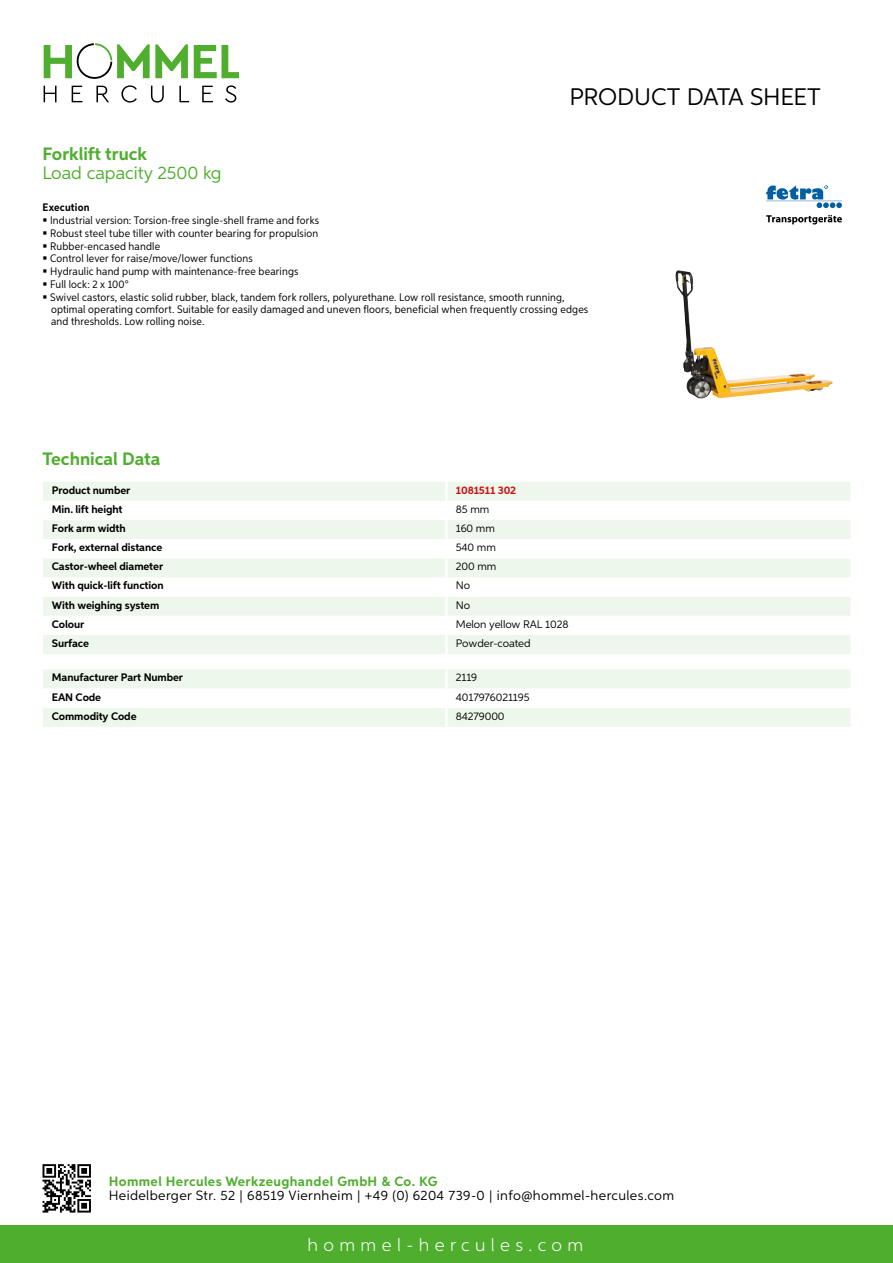
<style>
.page{position:relative;width:893px;height:1263px;background:#fff}
.page>*{position:absolute;margin:0;border:0;box-sizing:border-box;transform-origin:0 0}
.t1{font:24px "Aspira";letter-spacing:-.01em;color:#000}
.t2{font:700 18px "Aspira";color:#50ae2f}
.t3{font:300 18px "Aspira";letter-spacing:.3em;color:#fff}
.t4{font:18px "Aspira";color:#50ae2f}
.t5{font:13.5px "Aspira";letter-spacing:.03em;color:#000}
.t6{font:700 13.5px "Aspira";letter-spacing:.03em;color:#50ae2f}
.t7{font:10.95px/12.6px "Aspira Nar";letter-spacing:.015em;color:#000}
.t8{font:700 10.95px "Aspira";letter-spacing:-.01em;color:#000}
.t9{font:10.95px "Aspira";letter-spacing:-.01em;color:#000}
.t10{font:700 10.95px "Aspira";letter-spacing:-.01em;color:#cd1013}
.t11{font:700 10.95px "Aspira Nar";letter-spacing:.015em;color:#000}
</style>
<div class="page">
<div style="left:0;top:1226px;width:893px;height:37px;background:#50ae2f"></div>
<svg style="left:43px;top:1164px;width:48px;height:48px"></svg>
<svg style="left:194px;top:45px;width:45px;height:33px"></svg>
<svg style="left:44px;top:43px;width:144px;height:36px"></svg>
<svg style="left:44px;top:86px;width:13px;height:16px"></svg>
<svg style="left:72px;top:86px;width:10px;height:16px"></svg>
<svg style="left:96px;top:86px;width:13px;height:16px"></svg>
<svg style="left:121px;top:85px;width:16px;height:18px"></svg>
<svg style="left:151px;top:86px;width:13px;height:17px"></svg>
<svg style="left:179px;top:86px;width:10px;height:16px"></svg>
<svg style="left:202px;top:86px;width:11px;height:16px"></svg>
<svg style="left:225px;top:85px;width:11px;height:18px"></svg>
<div style="left:43px;top:482px;width:807px;height:172px;background:#eef7eb"></div>
<svg style="left:43px;top:501px;width:807px;height:134px"></svg>
<hr style="left:445px;top:482px;width:3px;height:19px;background:#fff">
<hr style="left:445px;top:501px;width:3px;height:19px;background:#fff">
<hr style="left:445px;top:520px;width:3px;height:19px;background:#fff">
<hr style="left:445px;top:539px;width:3px;height:19px;background:#fff">
<hr style="left:445px;top:558px;width:3px;height:19px;background:#fff">
<hr style="left:445px;top:577px;width:3px;height:20px;background:#fff">
<hr style="left:445px;top:597px;width:3px;height:19px;background:#fff">
<hr style="left:445px;top:616px;width:3px;height:19px;background:#fff">
<hr style="left:445px;top:635px;width:3px;height:19px;background:#fff">
<svg style="left:43px;top:669px;width:807px;height:58px"></svg>
<hr style="left:445px;top:708px;width:3px;height:19px;background:#fff">
<img style="left:675px;top:270px;width:158px;height:129px">
<svg style="left:766px;top:185px;width:76px;height:23px"></svg>
<svg style="left:766px;top:215px;width:76px;height:9px"></svg>
<h1 class="t1" style="left:569px;top:82px;width:253px">Product data sh eet</h1>
<h2 class="t2" style="left:43px;top:142px;width:106px">Forklift truck</h2>
<h2 class="t4" style="left:43px;top:162px;width:181px">Load capacity 2500 kg</h2>
<p class="t11" style="left:43px;top:201px;width:49px">Execution</p>
<p class="t7" style="left:50px;top:214px;width:540px">Industrial version: Torsion-free single-shell frame and forks<br>Robust steel tube tiller with counter bearing for propulsion<br>Rubber-encased handle<br>Control lever for raise/move/lower functions<br>Hydraulic hand pump with maintenance-free bearings<br>Full lock: 2 x 100°<br>Swivel castors, elastic solid rubber, black, tandem fork rollers, polyurethane. Low roll resistance, smooth running, optimal operating comfort. Suitable for easily damaged and uneven floors, beneficial when frequently crossing edges and thresholds. Low rolling noise.</p>
<h2 class="t2" style="left:43px;top:448px;width:120px">Technical Data</h2>
<p class="t8" style="left:52px;top:483px;width:80px">Product number</p>
<p class="t10" style="left:456px;top:483px;width:62px">1081511 302</p>
<p class="t8" style="left:52px;top:502px;width:72px">Min. lift height</p>
<p class="t9" style="left:456px;top:502px;width:35px">85 mm</p>
<p class="t8" style="left:52px;top:521px;width:75px">Fork arm width</p>
<p class="t9" style="left:456px;top:522px;width:41px">160 mm</p>
<p class="t8" style="left:52px;top:541px;width:112px">Fork, external distance</p>
<p class="t9" style="left:456px;top:541px;width:42px">540 mm</p>
<p class="t8" style="left:52px;top:560px;width:113px">Castor-wheel diameter</p>
<p class="t9" style="left:456px;top:560px;width:42px">200 mm</p>
<p class="t8" style="left:52px;top:579px;width:113px">With quick-lift function</p>
<p class="t9" style="left:456px;top:579px;width:16px">No</p>
<p class="t8" style="left:52px;top:598px;width:109px">With weighing system</p>
<p class="t9" style="left:456px;top:598px;width:16px">No</p>
<p class="t8" style="left:52px;top:617px;width:34px">Colour</p>
<p class="t9" style="left:456px;top:617px;width:114px">Melon yellow RAL 1028</p>
<p class="t8" style="left:52px;top:636px;width:39px">Surface</p>
<p class="t9" style="left:456px;top:636px;width:76px">Powder-coated</p>
<p class="t8" style="left:52px;top:671px;width:133px">Manufacturer Part Number</p>
<p class="t9" style="left:456px;top:671px;width:23px">2119</p>
<p class="t8" style="left:52px;top:690px;width:51px">EAN Code</p>
<p class="t9" style="left:456px;top:690px;width:75px">4017976021195</p>
<p class="t8" style="left:52px;top:709px;width:86px">Commodity Code</p>
<p class="t9" style="left:456px;top:709px;width:50px">84279000</p>
<p class="t6" style="left:109px;top:1172px;width:330px">Hommel Hercules Werkzeughandel GmbH &amp; Co. KG</p>
<p class="t5" style="left:109px;top:1187px;width:567px">Heidelberger Str. 52 | 68519 Viernheim | +49 (0) 6204 739-0 | info@hommel-hercules.com</p>
<h2 class="t3" style="left:307px;top:1234px;width:277px">hommel-hercules.com</h2>
</div>
